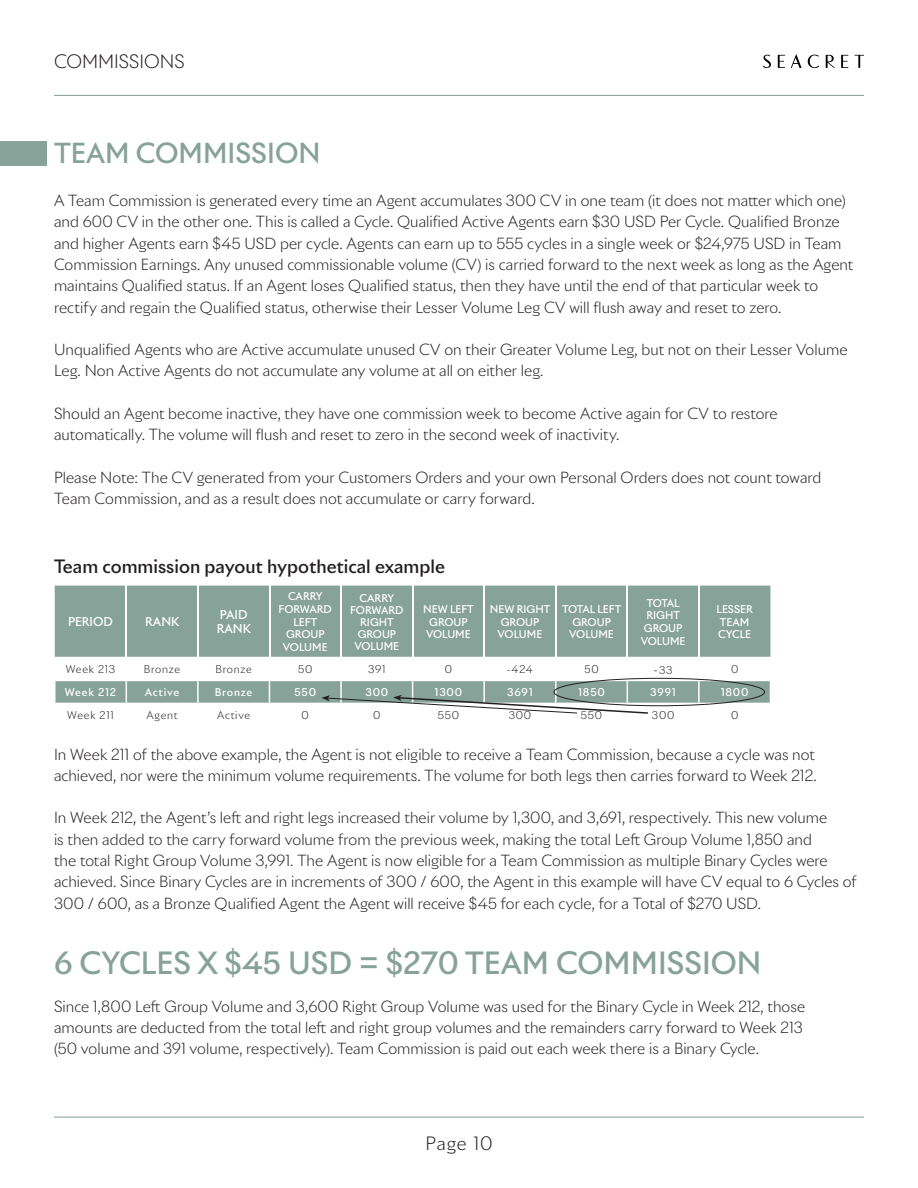
<style>
.page{position:relative;width:918px;height:1188px;background:#fff}
.page>*{position:absolute;margin:0;border:0;box-sizing:border-box;transform-origin:0 0}
.t1{font:500 30px "Riviera Nights";color:#86a299}
.Comp_Sub_head{font:500 27px "Riviera Nights";color:#86a299}
.t2{font:500 18px "Riviera Nights";color:#231f20}
.t3{font:300 18px "Riviera Nights";letter-spacing:.045em;color:#231f20}
.t4{font:300 15px/21.3px "Riviera Nights";letter-spacing:.005em;color:#231f20}
.t5{font:500 12px "Riviera Nights";color:#fff}
.t6{font:500 10.5px/12.6px "Riviera Nights";color:#fff;text-align:center}
.t7{font:300 10.5px "Riviera Nights";letter-spacing:.075em;color:#231f20}
.s1{font-size:12px}
</style>
<div class="page">
<hr style="left:54px;top:95px;width:810px;height:1px;background:#86a299">
<hr style="left:54px;top:1117px;width:810px;height:1px;background:#86a299">
<svg style="left:791px;top:54px;width:11px;height:14px"></svg>
<svg style="left:778px;top:55px;width:7px;height:13px"></svg>
<svg style="left:808px;top:55px;width:11px;height:13px"></svg>
<svg style="left:855px;top:55px;width:9px;height:13px"></svg>
<svg style="left:763px;top:55px;width:8px;height:13px"></svg>
<svg style="left:826px;top:55px;width:9px;height:13px"></svg>
<svg style="left:841px;top:55px;width:7px;height:13px"></svg>
<div style="left:55px;top:586px;width:715px;height:71px;background:#86a299"></div>
<svg style="left:56px;top:677px;width:714px;height:30px;fill:#86a299"></svg>
<hr style="left:54px;top:680px;width:72px;height:1px;background:#fff">
<hr style="left:54px;top:703px;width:72px;height:1px;background:#fff">
<hr style="left:126px;top:680px;width:72px;height:1px;background:#fff">
<hr style="left:126px;top:703px;width:71px;height:1px;background:#fff">
<svg style="left:126px;top:677px;width:1px;height:30px"></svg>
<hr style="left:197px;top:658px;width:2px;height:22px;background:#fff">
<hr style="left:197px;top:704px;width:2px;height:22px;background:#fff">
<hr style="left:198px;top:680px;width:71px;height:1px;background:#fff">
<hr style="left:197px;top:703px;width:72px;height:1px;background:#fff">
<hr style="left:197px;top:681px;width:2px;height:22px;background:#fff">
<hr style="left:269px;top:680px;width:72px;height:1px;background:#fff">
<hr style="left:269px;top:703px;width:72px;height:1px;background:#fff">
<svg style="left:269px;top:677px;width:1px;height:30px"></svg>
<hr style="left:698px;top:658px;width:2px;height:22px;background:#fff">
<hr style="left:627px;top:680px;width:72px;height:1px;background:#fff">
<hr style="left:699px;top:680px;width:72px;height:1px;background:#fff">
<hr style="left:698px;top:681px;width:2px;height:22px;background:#fff">
<hr style="left:699px;top:703px;width:72px;height:1px;background:#fff">
<hr style="left:627px;top:703px;width:72px;height:1px;background:#fff">
<hr style="left:698px;top:704px;width:2px;height:22px;background:#fff">
<hr style="left:125px;top:586px;width:2px;height:73px;background:#fff">
<div style="left:554px;top:678px;width:211px;height:28px;border:1px solid #231f20;border-radius:50%"></div>
<svg style="left:321px;top:677px;width:328px;height:37px"></svg>
<hr style="left:197px;top:585px;width:2px;height:74px;background:#fff">
<hr style="left:269px;top:585px;width:1px;height:74px;background:#fff">
<hr style="left:340px;top:585px;width:2px;height:74px;background:#fff">
<hr style="left:412px;top:585px;width:2px;height:74px;background:#fff">
<hr style="left:483px;top:585px;width:2px;height:74px;background:#fff">
<hr style="left:555px;top:585px;width:2px;height:74px;background:#fff">
<hr style="left:626px;top:585px;width:2px;height:74px;background:#fff">
<hr style="left:698px;top:585px;width:2px;height:74px;background:#fff">
<div style="left:0;top:141px;width:46px;height:24px;background:#86a299"></div>
<p class="t3" style="left:54px;top:50px;width:26px">Commissions</p>
<p class="Comp_Sub_head" style="left:54px;top:135px;width:268px">TEAM COMMISSION</p>
<p class="t4" style="left:54px;top:190px;width:801px">A Team Commission is generated every time an Agent accumulates 300 CV in one team (it does not matter which one) and 600 CV in the other one. This is called a Cycle. Qualified Active Agents earn $30 USD Per Cycle. Qualified Bronze and higher Agents earn $45 USD per cycle. Agents can earn up to 555 cycles in a single week or $24,975 USD in Team Commission Earnings. Any unused commissionable volume (CV) is carried forward to the next week as long as the Agent maintains Qualified status. If an Agent loses Qualified status, then they have until the end of that particular week to rectify and regain the Qualified status, otherwise their Lesser Volume Leg CV will flush away and reset to zero.</p>
<p class="t4" style="left:54px;top:339px;width:795px">U nqualified Agents who are Active accumulate unused CV on their Greater Volume Leg, but not on their Lesser Volume<br>Leg. Non Active Agents do not accumulate any volume at all on either leg.</p>
<p class="t4" style="left:54px;top:402px;width:725px">Should an Agent become inactive, they have one commission week to become Active again for CV to restore automatically. The volume will flush and reset to zero in the second week of inactivity.</p>
<p class="t4" style="left:54px;top:466px;width:769px">Please Note: The CV generated from your Customers Orders and your own Personal Orders does not count toward<br>Team Commission, and as a result does not accumulate or carry forward.</p>
<p class="t2" style="left:54px;top:554px;width:393px">Team commission payout hypothetical example</p>
<p class="t5" style="left:68px;top:614px;width:47px">PERIOD</p>
<p class="t5" style="left:145px;top:614px;width:36px">RANK</p>
<p class="t5" style="left:220px;top:607px;width:29px">PAID</p>
<p class="t5" style="left:217px;top:621px;width:36px">RANK</p>
<p class="t6" style="left:279px;top:590px;width:55px">CARRY<br>FORWARD<br>LEFT<br>GROUP<br>VOLUME</p>
<p class="t6" style="left:360px;top:591px;width:36px">CARRY</p>
<p class="t6" style="left:350px;top:604px;width:55px;line-height:12px">FORWARD<br>RIGHT<br>GROUP<br>VOLUME</p>
<p class="t6" style="left:423px;top:603px;width:52px">NEW LEFT<br>GROUP<br>VOLUME</p>
<p class="t6" style="left:490px;top:603px;width:62px">NEW RIGHT<br>GROUP<br>VOLUME</p>
<p class="t6" style="left:562px;top:603px;width:61px">TOTAL LEFT<br>GROUP<br>VOLUME</p>
<p class="t6" style="left:644px;top:596px;width:40px;text-align:left">TOTAL<br>RIGHT<br>GROUP</p>
<p class="t6" style="left:641px;top:634px;width:46px">VOLUME</p>
<p class="t6" style="left:717px;top:603px;width:38px;text-align:left">LESSER<br>TEAM<br>CYCLE</p>
<p class="t7" style="left:66px;top:663px;width:51px">Week 213</p>
<p class="t7" style="left:144px;top:663px;width:38px">Bronze</p>
<p class="t7" style="left:216px;top:663px;width:38px">Bronze</p>
<p class="t7" style="left:298px;top:663px;width:16px">50</p>
<p class="t7" style="left:368px;top:663px;width:19px">391</p>
<p class="t7" style="left:445px;top:663px;width:9px">0</p>
<p class="t7" style="left:507px;top:663px;width:28px">-424</p>
<p class="t7" style="left:584px;top:663px;width:16px">50</p>
<p class="t7" style="left:654px;top:663px;width:20px"><span class="s1">-</span>33</p>
<p class="t7" style="left:731px;top:663px;width:9px">0</p>
<p class="t6" style="left:65px;top:686px;width:53px">Week 212</p>
<p class="t6" style="left:145px;top:686px;width:36px">Active</p>
<p class="t6" style="left:215px;top:686px;width:39px">Bronze</p>
<p class="t6" style="left:294px;top:686px;width:23px">550</p>
<p class="t6" style="left:365px;top:686px;width:24px">300</p>
<p class="t6" style="left:435px;top:686px;width:29px">1300</p>
<p class="t6" style="left:507px;top:686px;width:27px">3691</p>
<p class="t6" style="left:578px;top:686px;width:28px">1850</p>
<p class="t6" style="left:650px;top:686px;width:27px">3991</p>
<p class="t6" style="left:721px;top:686px;width:29px">1800</p>
<p class="t7" style="left:67px;top:708px;width:48px">Week 211</p>
<p class="t7" style="left:146px;top:708px;width:33px">Agent</p>
<p class="t7" style="left:217px;top:708px;width:35px">Active</p>
<p class="t7" style="left:302px;top:708px;width:9px">0</p>
<p class="t7" style="left:373px;top:708px;width:9px">0</p>
<p class="t7" style="left:438px;top:708px;width:23px">550</p>
<p class="t7" style="left:509px;top:708px;width:24px">300</p>
<p class="t7" style="left:581px;top:708px;width:23px">550</p>
<p class="t7" style="left:652px;top:708px;width:24px">300</p>
<p class="t7" style="left:731px;top:708px;width:9px">0</p>
<p class="t4" style="left:54px;top:743px;width:764px">In Week 211 of the above example, the Agent is not eligible to receive a Team Commission, because a cycle was not achieved, nor were the minimum volume requirements. The volume for both legs then carries forward to Week 212.</p>
<p class="t4" style="left:54px;top:807px;width:804px">In Week 212, the Agent’s left and right legs increased their volume by 1,300, and 3,691, respectively. This new volume<br>is then added to the carry forward volume from the previous week, making the total Left Group Volume 1,850 and<br>the total Right Group Volume 3,991. The Agent is now eligible for a Team Commission as multiple Binary Cycles were achieved. Since Binary Cycles are in increments of 300 / 600, the Agent in this example will have CV equal to 6 Cycles of 300 / 600, as a Bronze Qualified Agent the Agent will receive $45 for each cycle, for a Total of $270 U SD.</p>
<p class="t1" style="left:54px;top:944px;width:709px">6 CYCLES X $45 USD = $270 TEAM COMMISSION</p>
<p class="t4" style="left:54px;top:995px;width:753px">Since 1,800 Left Group Volume and 3,600 Right Group Volume was used for the Binary Cycle in Week 212, those amounts are deducted from the total left and right group volumes and the remainders carry forward to Week 213 (50 volume and 391 volume, respectively). Team Commission is paid out each week there is a Binary Cycle.</p>
<p class="t3" style="left:425px;top:1132px;width:69px">Page 10</p>
</div>
